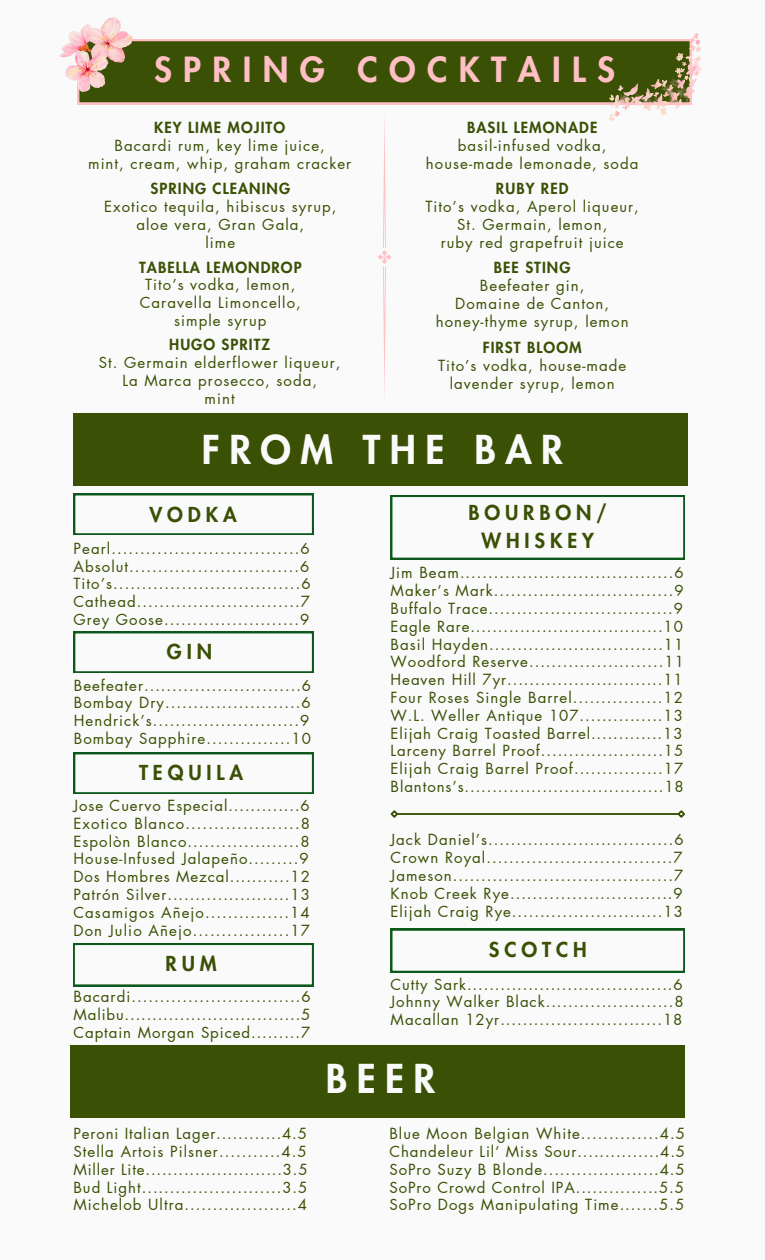
<style>
.page{position:relative;width:765px;height:1260px;background:#fafafa}
.page>*{position:absolute;margin:0;border:0;box-sizing:border-box;transform-origin:0 0}
.t1{font:800 38.88px "Futura LT Pro";letter-spacing:.24em;color:#fafafa}
.t2{font:800 33.88px "Futura LT Pro";letter-spacing:.335em;color:#ffbfc5}
.t3{font:800 20.12px/28.1px "Futura LT Pro";letter-spacing:.24em;color:#3a5004;text-align:center}
.t4{font:15px "Futura LT Pro";letter-spacing:.07em;color:#3a5004}
.t5{font:800 15px "Futura LT Pro";letter-spacing:.07em;color:#3a5004}
</style>
<div class="page">
<svg style="left:78px;top:39px;width:531px;height:65px;background:#465710"></svg>
<div style="left:74px;top:413px;width:613px;height:72px;background:#3a5004"></div>
<svg style="left:73px;top:494px;width:240px;height:41px"></svg>
<svg style="left:73px;top:632px;width:240px;height:41px"></svg>
<svg style="left:73px;top:753px;width:240px;height:41px"></svg>
<svg style="left:391px;top:495px;width:294px;height:65px"></svg>
<svg style="left:391px;top:929px;width:294px;height:44px"></svg>
<svg style="left:73px;top:943px;width:241px;height:43px"></svg>
<div style="left:70px;top:1045px;width:615px;height:72px;background:#3a5004"></div>
<hr style="left:397px;top:813px;width:282px;height:2px;background:#3a5004">
<svg style="left:390px;top:810px;width:10px;height:8px"></svg>
<svg style="left:676px;top:810px;width:9px;height:8px"></svg>
<img style="left:61px;top:17px;width:72px;height:74px">
<img style="left:609px;top:33px;width:92px;height:87px">
<svg style="left:378px;top:120px;width:13px;height:275px"></svg>
<p class="t2" style="left:154px;top:54px;width:462px">SPRING COCKTAILS</p>
<p class="t5" style="left:154px;top:121px;width:132px">KEY LIME MOJITO</p>
<p class="t4" style="left:115px;top:138px;width:212px">Bacardi rum, key lime juice,</p>
<p class="t4" style="left:88px;top:156px;width:265px">mint, cream, whip, graham cracker</p>
<p class="t5" style="left:150px;top:182px;width:141px">SPRING CLEANING</p>
<p class="t4" style="left:104px;top:200px;width:234px">Exotico tequila, hibiscus syrup,</p>
<p class="t4" style="left:136px;top:217px;width:169px">aloe vera, Gran Gala,</p>
<p class="t4" style="left:205px;top:235px;width:31px">lime</p>
<h3 class="t5" style="left:139px;top:260px;width:164px">TABELLA LEMONDROP</h3>
<p class="t4" style="left:145px;top:278px;width:152px">Tito’s vodka, lemon,</p>
<p class="t4" style="left:140px;top:296px;width:163px">Caravella Limoncello,</p>
<p class="t4" style="left:174px;top:314px;width:94px">simple syrup</p>
<p class="t5" style="left:169px;top:338px;width:103px">HUGO SPRITZ</p>
<p class="t4" style="left:99px;top:356px;width:243px">St. Germain elderflower liqueur,</p>
<p class="t4" style="left:122px;top:374px;width:196px">La Marca prosecco, soda,</p>
<p class="t4" style="left:205px;top:391px;width:32px">mint</p>
<p class="t5" style="left:467px;top:121px;width:132px">BASIL LEMONADE</p>
<p class="t4" style="left:458px;top:138px;width:150px">basil-infused vodka,</p>
<h3 class="t4" style="left:426px;top:156px;width:214px">house-made lemonade, soda</h3>
<p class="t5" style="left:496px;top:182px;width:74px">RUBY RED</p>
<p class="t4" style="left:425px;top:200px;width:215px">Tito’s vodka, Aperol liqueur,</p>
<p class="t4" style="left:457px;top:217px;width:152px">St. Germain, lemon,</p>
<h3 class="t4" style="left:441px;top:235px;width:184px">ruby red grapefruit juice</h3>
<p class="t5" style="left:494px;top:261px;width:78px">BEE STING</p>
<h3 class="t4" style="left:480px;top:279px;width:106px">Beefeater gin,</h3>
<p class="t4" style="left:455px;top:297px;width:155px">Domaine de Canton,</p>
<p class="t4" style="left:436px;top:315px;width:194px">honey-thyme syrup, lemon</p>
<p class="t5" style="left:483px;top:341px;width:100px">FIRST BLOOM</p>
<p class="t4" style="left:438px;top:359px;width:190px">Tito’s vodka, house-made</p>
<p class="t4" style="left:450px;top:376px;width:166px">lavender syrup, lemon</p>
<p class="t1" style="left:202px;top:432px;width:363px">FROM THE BAR</p>
<p class="t3" style="left:149px;top:501px;width:89px">VODKA</p>
<p class="t4" style="left:73px;top:541px;width:238px">Pearl.................................6</p>
<p class="t4" style="left:73px;top:559px;width:238px">Absolut..............................6</p>
<h2 class="t4" style="left:73px;top:577px;width:239px">Tito’s.................................6</h2>
<p class="t4" style="left:73px;top:595px;width:238px">Cathead.............................7</p>
<p class="t4" style="left:73px;top:613px;width:237px">Grey Goose........................9</p>
<p class="t3" style="left:167px;top:638px;width:47px">GIN</p>
<p class="t4" style="left:74px;top:678px;width:239px">Beefeater............................6</p>
<p class="t4" style="left:74px;top:696px;width:238px">Bombay Dry........................6</p>
<p class="t4" style="left:74px;top:714px;width:237px">Hendrick’s..........................9</p>
<p class="t4" style="left:74px;top:732px;width:239px">Bombay Sapphire...............10</p>
<p class="t3" style="left:139px;top:760px;width:106px">TEQUILA</p>
<p class="t4" style="left:73px;top:799px;width:238px">Jose Cuervo Especial.............6</p>
<p class="t4" style="left:73px;top:816px;width:238px">Exotico Blanco....................8</p>
<p class="t4" style="left:73px;top:834px;width:238px">Espolòn Blanco....................8</p>
<p class="t4" style="left:73px;top:852px;width:237px">House-Infused Jalapeño.........9</p>
<p class="t4" style="left:73px;top:870px;width:238px">Dos Hombres Mezcal...........12</p>
<p class="t4" style="left:73px;top:888px;width:238px">Patrón Silver......................13</p>
<h1 class="t4" style="left:73px;top:905px;width:238px">Casamigos Añejo...............14</h1>
<h3 class="t4" style="left:73px;top:923px;width:238px">Don Julio Añejo.................17</h3>
<p class="t3" style="left:166px;top:950px;width:53px">RUM</p>
<p class="t4" style="left:73px;top:990px;width:239px">Bacardi..............................6</p>
<p class="t4" style="left:73px;top:1008px;width:239px">Malibu................................5</p>
<p class="t4" style="left:73px;top:1025px;width:238px">Captain Morgan Spiced.........7</p>
<p class="t4" style="left:73px;top:1127px;width:235px">Peroni Italian Lager............4.5</p>
<p class="t4" style="left:73px;top:1145px;width:235px">Stella Artois Pilsner...........4.5</p>
<p class="t4" style="left:73px;top:1162px;width:236px">Miller Lite.........................3.5</p>
<p class="t4" style="left:73px;top:1180px;width:236px">Bud Light.........................3.5</p>
<p class="t4" style="left:73px;top:1198px;width:235px">Michelob Ultra....................4</p>
<p class="t3" style="left:468px;top:499px;width:140px">BOURBON/<br>WHISKEY</p>
<p class="t4" style="left:391px;top:566px;width:294px">Jim Beam......................................6</p>
<p class="t4" style="left:391px;top:584px;width:295px">Maker’s Mark................................9</p>
<p class="t4" style="left:391px;top:602px;width:294px">Buffalo Trace.................................9</p>
<p class="t4" style="left:391px;top:619px;width:294px">Eagle Rare...................................10</p>
<p class="t4" style="left:391px;top:637px;width:294px">Basil Hayden...............................11</p>
<p class="t4" style="left:391px;top:655px;width:295px">Woodford Reserve........................11</p>
<p class="t4" style="left:391px;top:673px;width:294px">Heaven Hill 7yr............................11</p>
<p class="t4" style="left:391px;top:691px;width:294px">Four Roses Single Barrel................12</p>
<p class="t4" style="left:391px;top:708px;width:294px">W.L. Weller Antique 107...............13</p>
<p class="t4" style="left:391px;top:726px;width:294px">Elijah Craig Toasted Barrel.............13</p>
<p class="t4" style="left:391px;top:744px;width:294px">Larceny Barrel Proof......................15</p>
<p class="t4" style="left:391px;top:762px;width:294px">Elijah Craig Barrel Proof................17</p>
<p class="t4" style="left:391px;top:780px;width:295px">Blantons’s....................................18</p>
<p class="t4" style="left:391px;top:833px;width:294px">Jack Daniel’s.................................6</p>
<p class="t4" style="left:391px;top:851px;width:294px">Crown Royal.................................7</p>
<p class="t4" style="left:391px;top:869px;width:294px">Jameson.......................................7</p>
<p class="t4" style="left:391px;top:887px;width:294px">Knob Creek Rye.............................9</p>
<p class="t4" style="left:391px;top:904px;width:294px">Elijah Craig Rye...........................13</p>
<p class="t3" style="left:489px;top:937px;width:99px">SCOTCH</p>
<p class="t4" style="left:391px;top:977px;width:294px">Cutty Sark.....................................6</p>
<p class="t4" style="left:391px;top:995px;width:295px">Johnny Walker Black.......................8</p>
<p class="t4" style="left:391px;top:1013px;width:293px">Macallan 12yr.............................18</p>
<h3 class="t1" style="left:326px;top:1061px;width:111px">BEER</h3>
<p class="t4" style="left:389px;top:1127px;width:297px">Blue Moon Belgian White..............4.5</p>
<p class="t4" style="left:389px;top:1145px;width:297px">Chandeleur Lil‘ Miss Sour...............4.5</p>
<p class="t4" style="left:389px;top:1162px;width:297px">SoPro Suzy B Blonde.....................4.5</p>
<h1 class="t4" style="left:389px;top:1180px;width:296px">SoPro Crowd Control IPA...............5.5</h1>
<p class="t4" style="left:389px;top:1198px;width:296px">SoPro Dogs Manipulating Time.......5.5</p>
</div>
